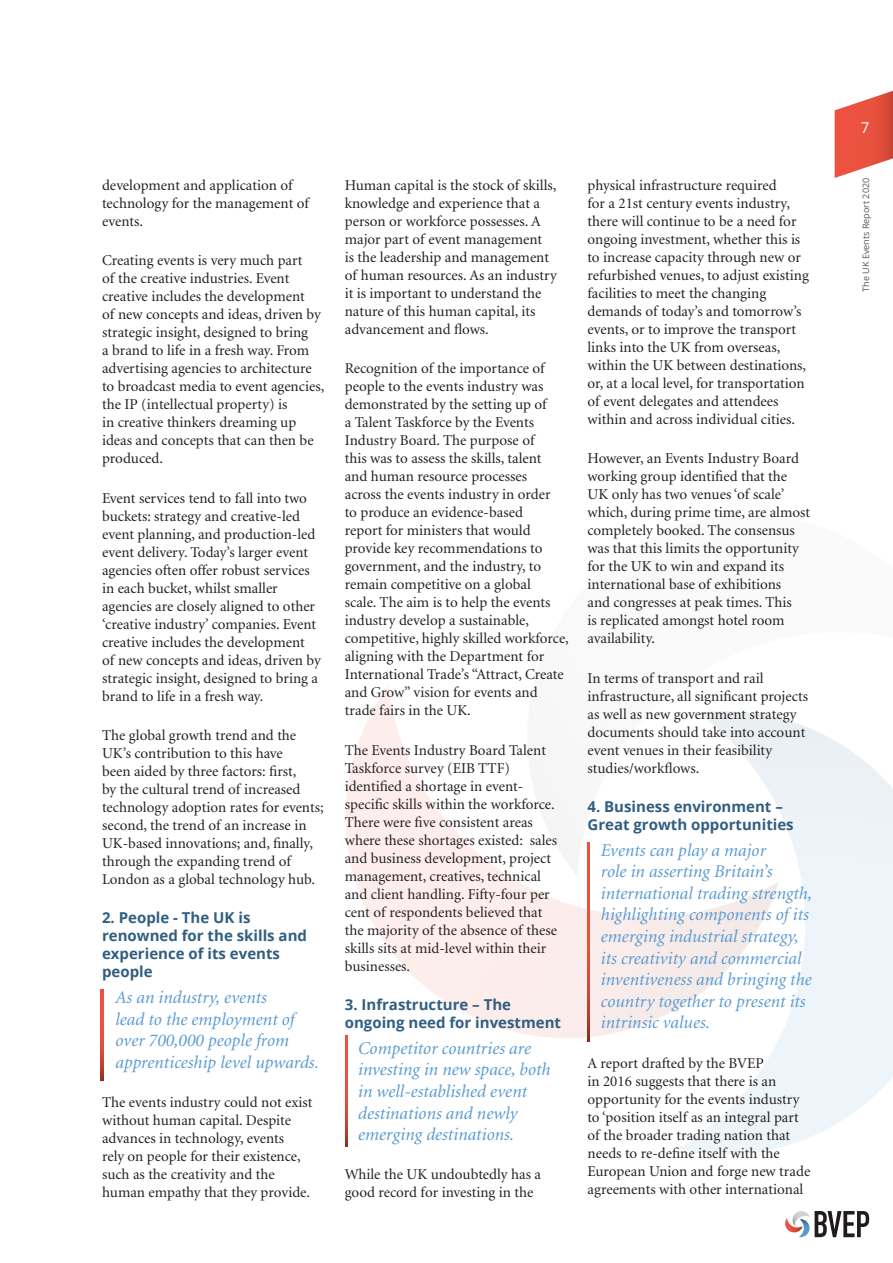
<style>
.page{position:relative;width:893px;height:1263px;background:#fff}
.page>*{position:absolute;margin:0;border:0;box-sizing:border-box;transform-origin:0 0}
.Liftout_Text{font:italic 18px/21.6px "Minion";color:#5a9bd3}
.Body_Text{font:15px/18px "Minion";color:#231f20}
.Body_Heading{font:700 15px/18px "Open Sans";color:#315e81}
.t1{font:15px "Open Sans";color:#fff}
.t2{font:9px "Open Sans";color:#57585a}
</style>
<div class="page">
<svg style="left:835px;top:90px;width:58px;height:88px"></svg>
<svg style="left:346px;top:687px;width:332px;height:355px"></svg>
<svg style="left:678px;top:877px;width:215px;height:277px"></svg>
<svg style="left:496px;top:687px;width:397px;height:190px"></svg>
<svg style="left:785px;top:1211px;width:84px;height:26px"></svg>
<svg style="left:101px;top:989px;width:2px;height:91px"></svg>
<svg style="left:587px;top:842px;width:3px;height:199px"></svg>
<svg style="left:345px;top:1035px;width:3px;height:112px"></svg>
<p class="Body_Text" style="left:102px;top:177px;width:208px">development and application of technology for the management of events.</p>
<p class="Body_Text" style="left:102px;top:252px;width:224px">Creating events is very much part<br>of the creative industries. Event creative includes the development<br>of new concepts and ideas, driven by strategic insight, designed to bring<br>a brand to life in a fresh way. From advertising agencies to architecture to broadcast media to event agencies, the IP (intellectual property) is<br>in creative thinkers dreaming up ideas and concepts that can then be produced.</p>
<p class="Body_Text" style="left:102px;top:489px;width:220px">Event services tend to fall into two buckets: strategy and creative-led event planning, and production-led event delivery. Today’s larger event agencies often offer robust services in each bucket, whilst smaller agencies are closely aligned to other ‘creative industry’ companies. Event creative includes the development<br>of new concepts and ideas, driven by strategic insight, designed to bring a brand to life in a fresh way.</p>
<p class="Body_Text" style="left:102px;top:726px;width:223px">The global growth trend and the UK’s contribution to this have<br>been aided by three factors: first,<br>by the cultural trend of increased technology adoption rates for events; second, the trend of an increase in UK-based innovations; and, finally, through the expanding trend of London as a global technology hub.</p>
<p class="Body_Heading" style="left:102px;top:908px;width:206px">2. People - The UK is renowned for the skills and experience of its events people</p>
<p class="Liftout_Text" style="left:115px;top:987px;width:205px">As an industry, events<br>lead to the employment of over 700,000 people from apprenticeship level upwards.</p>
<p class="Body_Text" style="left:102px;top:1094px;width:212px">The events industry could not exist without human capital. Despite advances in technology, events<br>rely on people for their existence, such as the creativity and the human empathy that they provide.</p>
<p class="Body_Text" style="left:345px;top:177px;width:214px">Human capital is the stock of skills, knowledge and experience that a person or workforce possesses. A major part of event management<br>is the leadership and management of human resources. As an industry it is important to understand the nature of this human capital, its advancement and flows.</p>
<p class="Body_Text" style="left:345px;top:360px;width:226px">Recognition of the importance of people to the events industry was demonstrated by the setting up of<br>a Talent Taskforce by the Events<br>Industry Board. The purpose of<br>this was to assess the skills, talent<br>and human resource processes<br>across the events industry in order<br>to produce an evidence-based<br>report for ministers that would provide key recommendations to government, and the industry, to remain competitive on a global<br>scale. The aim is to help the events industry develop a sustainable, competitive, highly skilled workforce, aligning with the Department for<br>International Trade’s “Attract, Create and Grow” vision for events and trade fairs in the UK.</p>
<p class="Body_Text" style="left:345px;top:741px;width:214px">The Events Industry Board Talent Taskforce survey (EIB TTF) identified a shortage in event&shy;specific skills within the workforce.<br>There were five consistent areas where these shortages existed: sales and business development, project management, creatives, technical and client handling. Fifty-four per cent of respondents believed that the majority of the absence of these skills sits at mid-level within their businesses.</p>
<p class="Body_Heading" style="left:345px;top:995px;width:218px">3. Infrastructure – The ongoing need for investment</p>
<p class="Liftout_Text" style="left:357px;top:1038px;width:194px">Competitor countries are investing in new space, both in well-established event destinations and newly emerging destinations.</p>
<p class="Body_Text" style="left:345px;top:1166px;width:198px">While the UK undoubtedly has a good record for investing in the</p>
<p class="Body_Text" style="left:587px;top:177px;width:223px">physical infrastructure required<br>for a 21st century events industry, there will continue to be a need for ongoing investment, whether this is to increase capacity through new or refurbished venues, to adjust existing facilities to meet the changing demands of today’s and tomorrow’s events, or to improve the transport links into the UK from overseas, within the UK between destinations, or, at a local level, for transportation of event delegates and attendees within and across individual cities.</p>
<p class="Body_Text" style="left:587px;top:450px;width:224px">However, an Events Industry Board working group identified that the<br>UK only has two venues ‘of scale’ which, during prime time, are almost completely booked. The consensus was that this limits the opportunity for the UK to win and expand its international base of exhibitions<br>and congresses at peak times. This<br>is replicated amongst hotel room availability.</p>
<p class="Body_Text" style="left:587px;top:669px;width:222px">In terms of transport and rail infrastructure, all significant projects as well as new government strategy documents should take into account event venues in their feasibility studies/workflows.</p>
<p class="Body_Heading" style="left:587px;top:797px;width:208px">4. Business environment –<br>Great growth opportunities</p>
<p class="Liftout_Text" style="left:600px;top:840px;width:213px">Events can play a major<br>role in asserting Britain’s international trading strength, highlighting components of its emerging industrial strategy, its creativity and commercial inventiveness and bringing the country together to present its intrinsic values.</p>
<p class="Body_Text" style="left:587px;top:1054px;width:224px">A report drafted by the BVEP<br>in 2016 suggests that there is an opportunity for the events industry to ‘position itself as an integral part of the broader trading nation that needs to re-define itself with the European Union and forge new trade agreements with other international</p>
<p class="t1" style="left:861px;top:117px;width:10px">7</p>
<p class="t2" style="left:860px;top:291px;width:115px;rotate:-90deg">The UK Events Report 2020</p>
</div>
